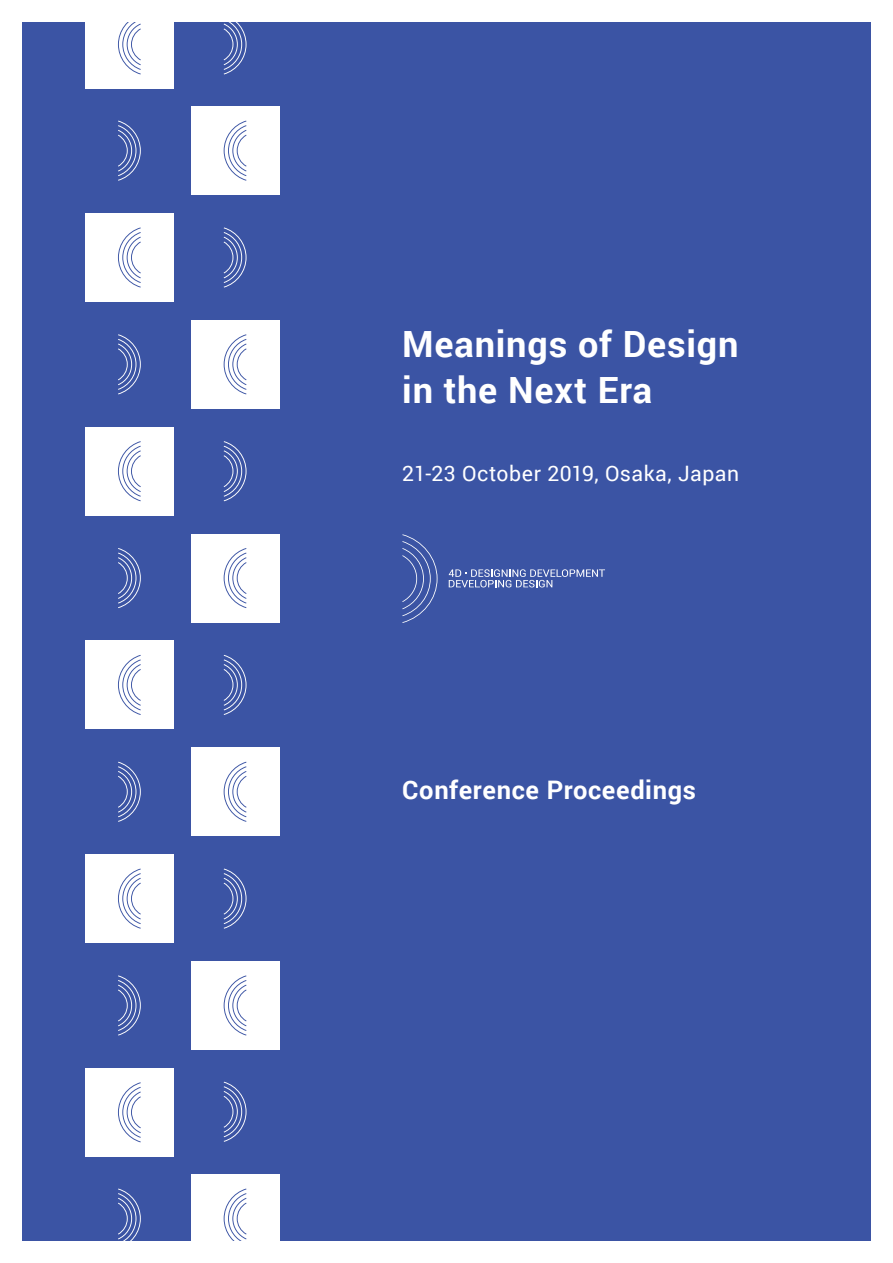
<style>
.page{position:relative;width:893px;height:1263px;background:#fff}
.page>*{position:absolute;margin:0;border:0;box-sizing:border-box;transform-origin:0 0}
.t1{font:700 36.15px "Roboto";letter-spacing:.02em;color:#fff}
.t2{font:700 25.5px "Roboto";letter-spacing:.025em;color:#fff}
.t3{font:21.3px "Roboto";letter-spacing:.02em;color:#fff}
</style>
<div class="page">
<div style="left:21px;top:21px;width:851px;height:1221px;background:#3b54a4"></div>
<div style="left:85px;top:427px;width:89px;height:89px;background:#fff"></div>
<svg style="left:118px;top:441px;width:23px;height:60px"></svg>
<div style="left:85px;top:854px;width:89px;height:89px;background:#fff"></div>
<svg style="left:118px;top:868px;width:23px;height:61px"></svg>
<div style="left:85px;top:213px;width:89px;height:89px;background:#fff"></div>
<svg style="left:118px;top:227px;width:23px;height:61px"></svg>
<div style="left:85px;top:0;width:89px;height:89px;background:#fff"></div>
<svg style="left:118px;top:22px;width:23px;height:52px"></svg>
<div style="left:85px;top:640px;width:89px;height:89px;background:#fff"></div>
<svg style="left:118px;top:655px;width:23px;height:60px"></svg>
<div style="left:85px;top:1068px;width:89px;height:89px;background:#fff"></div>
<svg style="left:118px;top:1082px;width:23px;height:60px"></svg>
<div style="left:191px;top:106px;width:88px;height:89px;background:#fff"></div>
<svg style="left:224px;top:121px;width:23px;height:60px"></svg>
<div style="left:191px;top:534px;width:88px;height:88px;background:#fff"></div>
<svg style="left:224px;top:548px;width:23px;height:60px"></svg>
<div style="left:191px;top:961px;width:88px;height:89px;background:#fff"></div>
<svg style="left:224px;top:975px;width:23px;height:60px"></svg>
<div style="left:191px;top:1174px;width:88px;height:89px;background:#fff"></div>
<svg style="left:224px;top:1188px;width:23px;height:53px"></svg>
<div style="left:191px;top:320px;width:88px;height:89px;background:#fff"></div>
<svg style="left:224px;top:334px;width:23px;height:60px"></svg>
<div style="left:191px;top:747px;width:88px;height:89px;background:#fff"></div>
<svg style="left:224px;top:762px;width:23px;height:60px"></svg>
<svg style="left:224px;top:441px;width:23px;height:60px"></svg>
<svg style="left:224px;top:868px;width:23px;height:61px"></svg>
<svg style="left:224px;top:1082px;width:23px;height:60px"></svg>
<svg style="left:224px;top:227px;width:23px;height:61px"></svg>
<svg style="left:224px;top:21px;width:23px;height:53px"></svg>
<svg style="left:224px;top:655px;width:23px;height:60px"></svg>
<svg style="left:118px;top:121px;width:23px;height:60px"></svg>
<svg style="left:118px;top:548px;width:23px;height:60px"></svg>
<svg style="left:118px;top:975px;width:23px;height:60px"></svg>
<svg style="left:118px;top:1188px;width:23px;height:54px"></svg>
<svg style="left:118px;top:334px;width:23px;height:60px"></svg>
<svg style="left:118px;top:762px;width:23px;height:60px"></svg>
<svg style="left:449px;top:569px;width:156px;height:18px"></svg>
<svg style="left:402px;top:534px;width:35px;height:89px"></svg>
<p class="t1" style="left:402px;top:318px;width:338px">Meanings of Design</p>
<p class="t1" style="left:402px;top:365px;width:251px">in the Next Era</p>
<p class="t3" style="left:402px;top:458px;width:338px">21-23 October 2019, Osaka, Japan</p>
<p class="t2" style="left:402px;top:772px;width:295px">Conference Proceedings</p>
</div>
